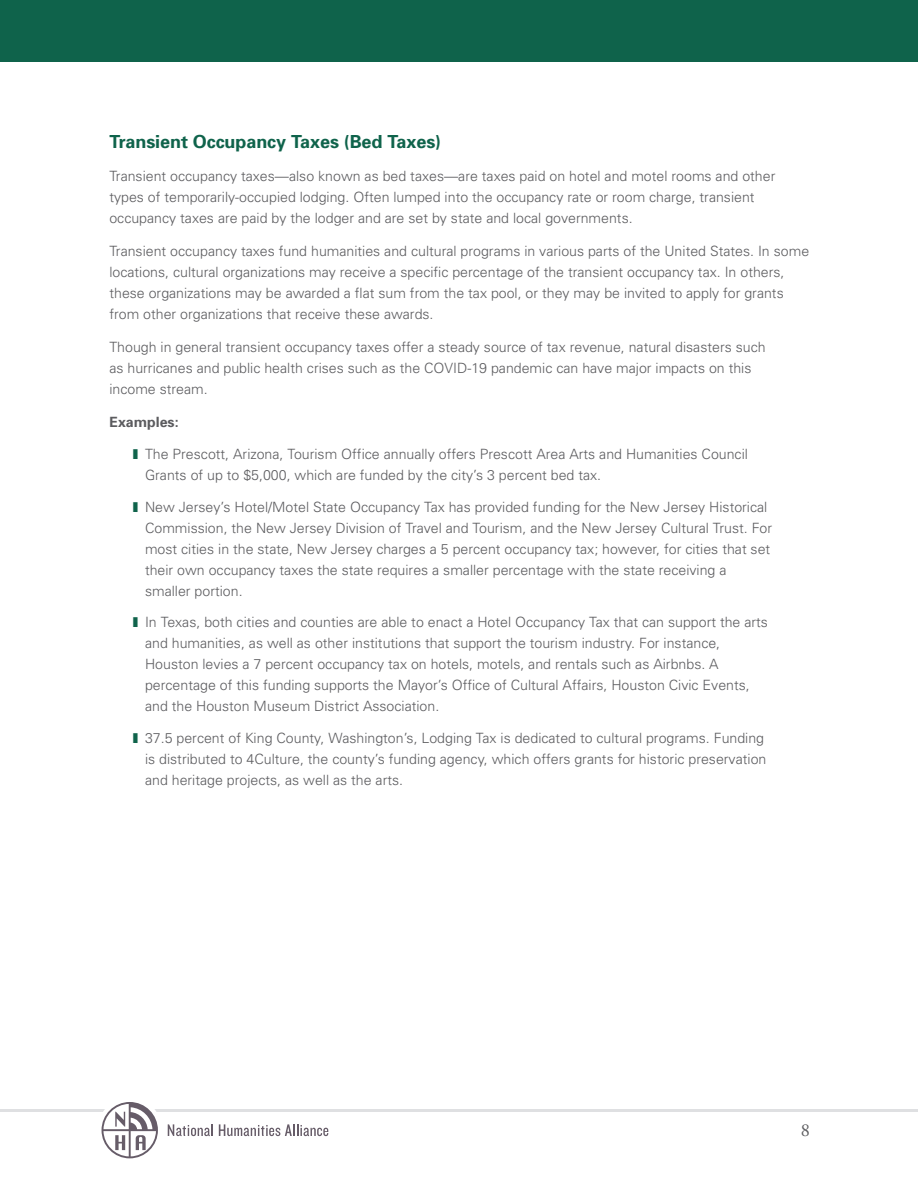
<style>
.page{position:relative;width:918px;height:1188px;background:#fff}
.page>*{position:absolute;margin:0;border:0;box-sizing:border-box;transform-origin:0 0}
.t1{font:18.3px "Adobe Garamond Pro";color:#5c5c5f}
.t2{font:700 18px "Univers";letter-spacing:-.005em;color:#0f634b}
.t3{font:300 14.1px/21px "Univers";color:#5c5c5f}
.t4{font:700 14.1px "Univers";color:#5c5c5f}
.s1{color:#0f634b}
</style>
<div class="page">
<div style="left:0;top:0;width:918px;height:61px;background:#0f634b"></div>
<hr style="left:0;top:1110px;width:918px;height:2px;background:#dfe0e2">
<svg style="left:102px;top:1102px;width:56px;height:56px"></svg>
<svg style="left:168px;top:1124px;width:45px;height:12px"></svg>
<svg style="left:219px;top:1124px;width:109px;height:12px"></svg>
<p class="t2" style="left:109px;top:135px;width:333px">Transient Occupancy Taxes (Bed Taxes)</p>
<p class="t3" style="left:109px;top:167px;width:668px">Transient occupancy taxes—also known as bed taxes—are taxes paid on hotel and motel rooms and other types of temporarily-occupied lodging. Often lumped into the occupancy rate or room charge, transient occupancy taxes are paid by the lodger and are set by state and local governments.</p>
<p class="t3" style="left:109px;top:242px;width:701px">Transient occupancy taxes fund humanities and cultural programs in various parts of the United States. In some locations, cultural organizations may receive a specific percentage of the transient occupancy tax. In others, these organizations may be awarded a flat sum from the tax pool, or they may be invited to apply for grants from other organizations that receive these awards.</p>
<p class="t3" style="left:109px;top:338px;width:658px">Though in general transient occupancy taxes offer a steady source of tax revenue, natural disasters such as hurricanes and public health crises such as the COVID-19 pandemic can have major impacts on this income stream.</p>
<p class="t4" style="left:109px;top:417px;width:71px">Examples:</p>
<p class="t3" style="left:145px;top:445px;width:604px;text-indent:-12px"><span class="s1">■</span> The Prescott, Arizona, Tourism Office annually offers Prescott Area Arts and Humanities Council<br>Grants of up to $5,000, which are funded by the city’s 3 percent bed tax.</p>
<p class="t3" style="left:145px;top:497px;width:629px;text-indent:-12px"><span class="s1">■</span> New Jersey’s Hotel/Motel State Occupancy Tax has provided funding for the New Jersey Historical Commission, the New Jersey Division of Travel and Tourism, and the New Jersey Cultural Trust. For most cities in the state, New Jersey charges a 5 percent occupancy tax; however, for cities that set their own occupancy taxes the state requires a smaller percentage with the state receiving a smaller portion.</p>
<p class="t3" style="left:145px;top:613px;width:624px;text-indent:-12px"><span class="s1">■</span> In Texas, both cities and counties are able to enact a Hotel Occupancy Tax that can support the arts and humanities, as well as other institutions that support the tourism industry. For instance, Houston levies a 7 percent occupancy tax on hotels, motels, and rentals such as Airbnbs. A percentage of this funding supports the Mayor’s Office of Cultural Affairs, Houston Civic Events, and the Houston Museum District Association.</p>
<p class="t3" style="left:145px;top:728px;width:623px;text-indent:-12px"><span class="s1">■</span> 37.5 percent of King County, Washington’s, Lodging Tax is dedicated to cultural programs. Funding is distributed to 4Culture, the county’s funding agency, which offers grants for historic preservation and heritage projects, as well as the arts.</p>
<p class="t1" style="left:801px;top:1123px;width:11px">8</p>
</div>
